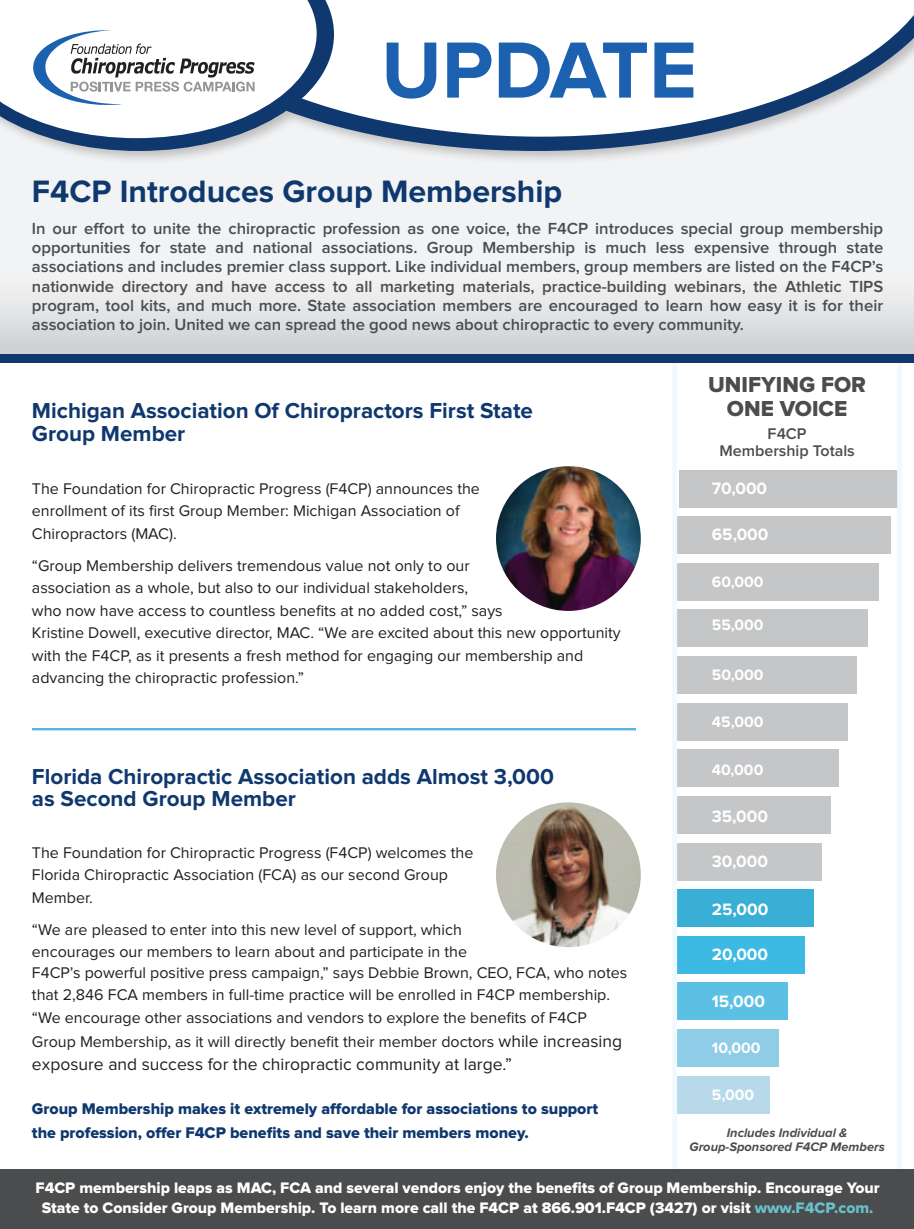
<style>
.page{position:relative;width:914px;height:1229px;background:#fff}
.page>*{position:absolute;margin:0;border:0;box-sizing:border-box;transform-origin:0 0}
.t1{font:700 82.42px "Proxima Nova";color:#1c61af}
.t2{font:700 32.02px "Proxima Nova";color:#0f386f}
.t3{font:700 22.4px/22.4px "Proxima Nova";color:#0f386f}
.t4{font:22.4px/24px "Proxima Nova Extrabld";color:#4b4c4d;text-align:center}
.t5{font:17.5px "Proxima Nova";color:#231f20}
.t6{font:700 17.15px "Proxima Nova";color:#fff}
.t7{font:600 16.62px/19.2px "Proxima Nova";color:#4b4c4d;text-align:justify}
.t8{font:16.1px/22.4px "Proxima Nova";color:#231f20}
.t9{font:16.1px/24px "Proxima Nova Extrabld";color:#0f386f}
.t10{font:600 16.1px "Proxima Nova";color:#4b4c4d}
.t11{font:15.75px "Proxima Nova Extrabld";color:#fff}
.t12{font:700 15.58px "Proxima Nova";color:#fff}
.t13{font:italic 700 12.78px "Proxima Nova";color:#4b4c4d}
.s1{font-size:17.5px}
.s2{color:#68c0cd}
</style>
<div class="page">
<div style="left:674px;top:1076px;width:96px;height:37px;background:#b8d9e9"></div>
<div style="left:674px;top:1029px;width:104px;height:37px;background:#8ecce7"></div>
<div style="left:674px;top:843px;width:148px;height:37px;background:#c5c6c8"></div>
<div style="left:674px;top:936px;width:130px;height:37px;background:#3cbae4"></div>
<div style="left:674px;top:749px;width:165px;height:38px;background:#c5c6c8"></div>
<div style="left:674px;top:563px;width:205px;height:37px;background:#c5c6c8"></div>
<div style="left:674px;top:982px;width:113px;height:38px;background:#5cc0e5"></div>
<div style="left:674px;top:796px;width:156px;height:37px;background:#c5c6c8"></div>
<div style="left:674px;top:610px;width:193px;height:37px;background:#c5c6c8"></div>
<div style="left:674px;top:889px;width:139px;height:37px;background:#39afd6"></div>
<div style="left:674px;top:703px;width:173px;height:37px;background:#c5c6c8"></div>
<div style="left:674px;top:516px;width:216px;height:38px;background:#c5c6c8"></div>
<div style="left:674px;top:656px;width:182px;height:37px;background:#c5c6c8"></div>
<div style="left:679px;top:470px;width:220px;height:37px;background:#c5c6c8"></div>
<div style="left:672px;top:299px;width:230px;height:927px;border:5px solid #f0f9fd"></div>
<svg style="left:0;top:166px;width:914px;height:188px"></svg>
<div style="left:0;top:0;width:914px;height:166px;background:#231f20;opacity:.25"></div>
<svg style="left:334px;top:137px;width:580px;height:14px"></svg>
<svg style="left:334px;top:0;width:580px;height:137px"></svg>
<svg style="left:0;top:0;width:334px;height:151px"></svg>
<svg style="left:0;top:0;width:316px;height:138px"></svg>
<div style="left:0;top:354px;width:914px;height:8px;background:#0f386f"></div>
<img style="left:496px;top:466px;width:144px;height:145px;border-radius:72px">
<img style="left:496px;top:802px;width:144px;height:145px;border-radius:72px">
<hr style="left:32px;top:728px;width:604px;height:2px;background:#59b4e5">
<div style="left:0;top:1169px;width:914px;height:59px;background:#4b4c4d"></div>
<p class="t1" style="left:381px;top:32px;width:317px">UPDATE</p>
<p class="t2" style="left:32px;top:176px;width:532px">F4CP Introduces Group Membership</p>
<p class="t7" style="left:32px;top:219px;width:852px">In our effort to unite the chiropractic profession as one voice, the F4CP introduces special group membership opportunities for state and national associations. Group Membership is much less expensive through state associations and includes premier class support. Like individual members, group members are listed on the F4CP’s nationwide directory and have access to all marketing materials, practice-building webinars, the Athletic TIPS program, tool kits, and much more. State association members are encouraged to learn how easy it is for their association to join. United we can spread the good news about chiropractic to every community.</p>
<p class="t3" style="left:32px;top:400px;width:502px">Michigan Association Of Chiropractors First State<br>Group Member</p>
<p class="t8" style="left:32px;top:478px;width:449px">The Foundation for Chiropractic Progress (F4CP) announces the</p>
<p class="t8" style="left:32px;top:500px;width:429px">enrollment of its first Group Member: Michigan Association of<br>Chiropractors (MAC).</p>
<p class="t8" style="left:32px;top:555px;width:590px">“Group Membership delivers tremendous value not only to our<br>association as a whole, but also to our individual stakeholders,<br>who now have access to countless benefits at no added cost,” says<br>Kristine Dowell, executive director, MAC. “We are excited about this new opportunity with the F4CP, as it presents a fresh method for engaging our membership and advancing the chiropractic profession.”</p>
<p class="t3" style="left:32px;top:766px;width:523px">Florida Chiropractic Association adds Almost 3,000 as Second Group Member</p>
<p class="t8" style="left:32px;top:842px;width:443px">The Foundation for Chiropractic Progress (F4CP) welcomes the<br>Florida Chiropractic Association (FCA) as our second Group<br>Member.</p>
<p class="t8" style="left:32px;top:918px;width:436px">“We are pleased to enter into this new level of support, which encourages our members to learn about and participate in the</p>
<p class="t8" style="left:32px;top:962px;width:597px">F4CP’s powerful positive press campaign,” says Debbie Brown, CEO, FCA, who notes that 2,846 FCA members in full-time practice will be enrolled in F4CP membership. “We encourage other associations and vendors to explore the benefits of F4CP</p>
<p class="t8" style="left:32px;top:1031px;width:592px">Group Membership, as it will directly benefit their member doctors <span class="s1">while increasing</span></p>
<p class="t5" style="left:32px;top:1056px;width:481px">exposure and success for the chiropractic community at large.”</p>
<p class="t4" style="left:708px;top:374px;width:159px">UNIFYING FOR<br>ONE VOICE</p>
<p class="t10" style="left:767px;top:427px;width:40px">F4CP</p>
<p class="t10" style="left:719px;top:443px;width:137px">Membership Totals</p>
<p class="t6" style="left:712px;top:480px;width:57px">70,000</p>
<p class="t6" style="left:712px;top:527px;width:58px">65,000</p>
<p class="t12" style="left:712px;top:575px;width:53px">60,000</p>
<p class="t12" style="left:712px;top:618px;width:53px">55,000</p>
<p class="t12" style="left:712px;top:668px;width:53px">50,000</p>
<p class="t12" style="left:712px;top:714px;width:53px">45,000</p>
<p class="t12" style="left:712px;top:762px;width:53px">40,000</p>
<p class="t6" style="left:712px;top:808px;width:58px">35,000</p>
<p class="t6" style="left:712px;top:853px;width:58px">30,000</p>
<p class="t6" style="left:712px;top:901px;width:58px">25,000</p>
<p class="t6" style="left:712px;top:946px;width:58px">20,000</p>
<p class="t6" style="left:712px;top:993px;width:55px">15,000</p>
<p class="t12" style="left:712px;top:1040px;width:50px">10,000</p>
<p class="t12" style="left:712px;top:1087px;width:44px">5,000</p>
<p class="t9" style="left:32px;top:1097px;width:567px">Group Membership makes it extremely affordable for associations to support the profession, offer F4CP benefits and save their members money.</p>
<p class="t13" style="left:726px;top:1126px;width:122px">Includes Individual &amp;</p>
<p class="t13" style="left:689px;top:1141px;width:197px">Group-Sponsored F4CP Members</p>
<p class="t11" style="left:36px;top:1180px;width:845px">F4CP membership leaps as MAC, FCA and several vendors enjoy the benefits of Group Membership. Encourage Your</p>
<p class="t11" style="left:42px;top:1200px;width:833px">State to Consider Group Membership. To learn more call the F4CP at 866.901.F4CP (3427) or visit <span class="s2">www.F4CP.com.</span></p>
</div>
